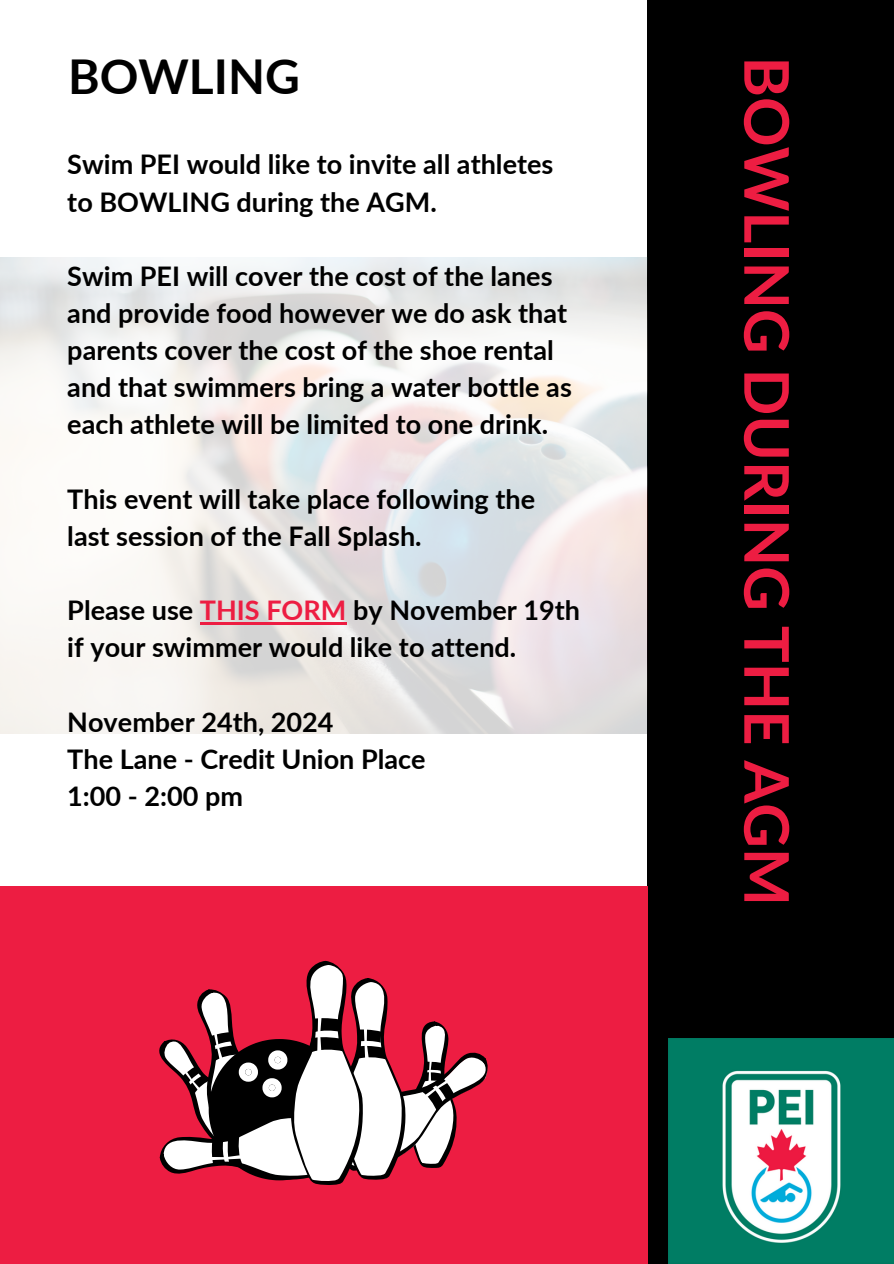
<style>
.page{position:relative;width:894px;height:1264px;background:#fff}
.page>*{position:absolute;margin:0;border:0;box-sizing:border-box;transform-origin:0 0}
.t1{font:700 61.5px "Lato";color:#ed1d42}
.t2{font:700 48px "Lato";color:#000}
.t3{font:700 27px/37.2px "Lato";color:#000}
.s1{color:#ed1d42}
</style>
<div class="page">
<div style="left:647px;top:0;width:246px;height:1263px;background:#000"></div>
<div style="left:0;top:886px;width:647px;height:377px;background:#ed1d42"></div>
<svg style="left:159px;top:960px;width:329px;height:225px"></svg>
<img style="left:0;top:258px;width:647px;height:475px">
<hr style="left:200px;top:622px;width:146px;height:2px;background:#ed1d42">
<img style="left:668px;top:1038px;width:225px;height:225px">
<h2 class="t2" style="left:68px;top:47px;width:233px">BOWLING</h2>
<p class="t3" style="left:67px;top:145px;width:487px">Swim PEI would like to invite all athletes to BOWLING during the AGM.</p>
<p class="t3" style="left:67px;top:257px;width:506px">Swim PEI will cover the cost of the lanes and provide food however we do ask that parents cover the cost of the shoe rental and that swimmers bring a water bottle as each athlete will be limited to one drink.</p>
<p class="t3" style="left:67px;top:479px;width:469px">This event will take place following the last session of the Fall Splash.</p>
<p class="t3" style="left:67px;top:591px;width:514px">Please use <span class="s1">THIS FORM</span> by November 19th if your swimmer would like to attend.</p>
<p class="t3" style="left:67px;top:702px;width:268px">November 24th, 2024</p>
<p class="t3" style="left:67px;top:739px;width:360px">The Lane - Credit Union Place</p>
<p class="t3" style="left:67px;top:776px;width:177px">1:00 - 2:00 pm</p>
<p class="t1" style="left:804px;top:56px;width:851px;rotate:90deg">BOWLING DURING THE AGM</p>
</div>
